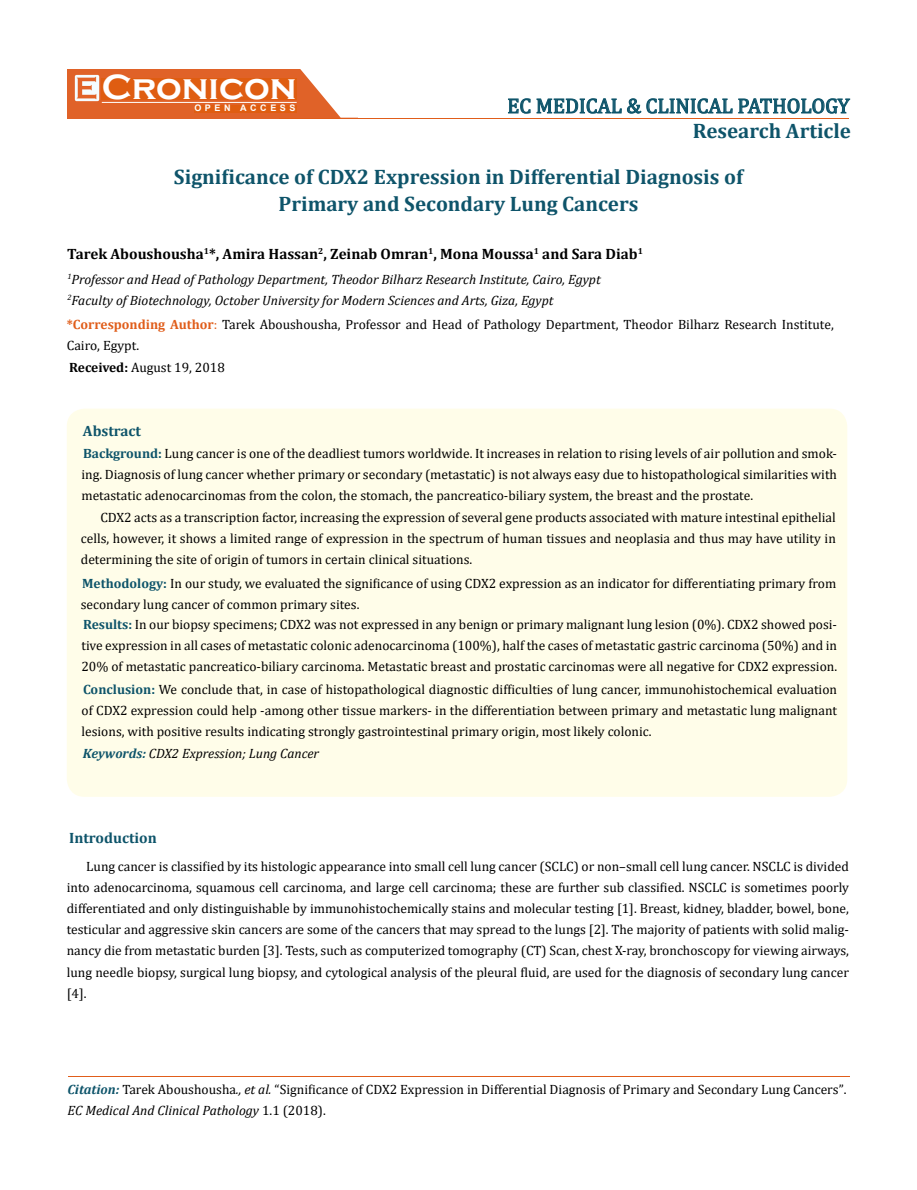
<style>
.page{position:relative;width:917px;height:1190px;background:#fff}
.page>*{position:absolute;margin:0;border:0;box-sizing:border-box;transform-origin:0 0}
.t1{font:700 36px "Copperplate Gothic";color:#fff}
.t2{font:700 21px/27px "Cambria";color:#0e546a;text-align:center}
.t3{font:21px "Cambria";color:#0e546a}
.t4{font:700 15px "Cambria";color:#000}
.t5{font:700 15px "Cambria";color:#0e546a}
.t6{font:13.5px/21px "Cambria";color:#000;text-align:justify}
.t7{font:italic 13.5px/21px "Cambria";color:#000}
.t8{font:700 9px "Arial";letter-spacing:.4em;color:#fff}
.s1{font-weight:700;color:#e05d1a}
.s2{color:#e05d1a}
.s3{font-weight:700}
.s4{font-weight:700;color:#0e546a}
.s5{font-weight:700;font-style:italic;color:#0e546a}
.s6{font-style:italic}
.s7{font-size:13.35px}
</style>
<div class="page">
<div style="left:67px;top:70px;width:290px;height:49px;background:#e06228"></div>
<svg style="left:300px;top:69px;width:58px;height:49px"></svg>
<img style="left:75px;top:75px;width:24px;height:26px">
<div style="left:102px;top:79px;width:195px;height:21px;background:#df5d11"></div>
<div style="left:194px;top:105px;width:103px;height:7px;background:#df5d11"></div>
<svg style="left:508px;top:98px;width:342px;height:16px"></svg>
<hr style="left:102px;top:102px;width:194px;height:1px;background:#fff">
<hr style="left:279px;top:118px;width:569px;height:1px;background:#e05d1a">
<hr style="left:68px;top:1076px;width:781px;height:1px;background:#e05d1a">
<div style="left:67px;top:408px;width:780px;height:388px;background:#fffde9;border-radius:18px"></div>
<h1 class="t1" style="left:102px;top:68px;width:196px">Cronicon</h1>
<p class="t8" style="left:194px;top:102px;width:103px">OPEN ACCESS</p>
<h2 class="t3" style="left:507px;top:93px;width:344px">EC MEDICAL &amp; CLINICAL PATHOLOGY</h2>
<h2 class="t2" style="left:692px;top:116px;width:160px">Research Article</h2>
<h2 class="t2" style="left:174px;top:163px;width:570px">Significance of CDX2 Expression in Differential Diagnosis of<br>Primary and Secondary Lung Cancers</h2>
<p class="t4" style="left:67px;top:243px;width:577px">Tarek Aboushousha<sup>1</sup>*, Amira Hassan<sup>2</sup>, Zeinab Omran<sup>1</sup>, Mona Moussa<sup>1</sup> and Sara Diab<sup>1</sup></p>
<p class="t7" style="left:67px;top:268px;width:535px"><sup>1</sup>Professor and Head of Pathology Department, Theodor Bilharz Research Institute, Cairo, Egypt<br><sup>2</sup>Faculty of Biotechnology, October University for Modern Sciences and Arts, Giza, Egypt</p>
<p class="t6" style="left:67px;top:314px;width:768px"><span class="s1">*Corresponding Author</span><span class="s2">:</span> Tarek Aboushousha, Professor and Head of Pathology Department, Theodor Bilharz Research Institute,<br>Cairo, Egypt.</p>
<p class="t6" style="left:69px;top:356px;width:157px"><span class="s3">Received:</span> August 19, 2018</p>
<p class="t5" style="left:83px;top:421px;width:60px">Abstract</p>
<p class="t6" style="left:81px;top:443px;width:757px"><span class="s4">Background:</span> Lung cancer is one of the deadliest tumors worldwide. It increases in relation to rising levels of air pollution and smok&shy;ing. Diagnosis of lung cancer whether primary or secondary (metastatic) is not always easy due to histopathological similarities with metastatic adenocarcinomas from the colon, the stomach, the pancreatico-biliary system, the breast and the prostate.</p>
<p class="t6" style="left:81px;top:507px;width:756px;text-indent:19px">CDX2 acts as a transcription factor, increasing the expression of several gene products associated with mature intestinal epithelial cells, however, it shows a limited range of expression in the spectrum of human tissues and neoplasia and thus may have utility in determining the site of origin of tumors in certain clinical situations.</p>
<p class="t6" style="left:81px;top:572px;width:758px;text-align:left"><span class="s4">Methodology:</span> In our study, we evaluated the significance of using CDX2 expression as an indicator for differentiating primary from secondary lung cancer of common primary sites.<br><span class="s4">Results:</span> In our biopsy specimens; CDX2 was not expressed in any benign or primary malignant lung lesion (0%). CDX2 showed posi&shy;tive expression in all cases of metastatic colonic adenocarcinoma (100%), half the cases of metastatic gastric carcinoma (50%) and in 20% of metastatic pancreatico-biliary carcinoma. Metastatic breast and prostatic carcinomas were all negative for CDX2 expression.</p>
<p class="t6" style="left:81px;top:679px;width:757px"><span class="s4">Conclusion:</span> We conclude that, in case of histopathological diagnostic difficulties of lung cancer, immunohistochemical evaluation of CDX2 expression could help -among other tissue markers- in the differentiation between primary and metastatic lung malignant lesions, with positive results indicating strongly gastrointestinal primary origin, most likely colonic.</p>
<p class="t7" style="left:83px;top:742px;width:238px"><span class="s4">Keywords:</span> CDX2 Expression; Lung Cancer</p>
<p class="t5" style="left:69px;top:827px;width:89px">Introduction</p>
<p class="t6" style="left:67px;top:856px;width:783px;text-indent:19px">Lung cancer is classified by its histologic appearance into small cell lung cancer (SCLC) or non–small cell lung cancer. NSCLC is divided into adenocarcinoma, squamous cell carcinoma, and large cell carcinoma; these are further sub classified. NSCLC is sometimes poorly differentiated and only distinguishable by immunohistochemically stains and molecular testing [1]. Breast, kidney, bladder, bowel, bone, testicular and aggressive skin cancers are some of the cancers that may spread to the lungs [2]. The majority of patients with solid malig&shy;nancy die from metastatic burden [3]. Tests, such as computerized tomography (CT) Scan, chest X-ray, bronchoscopy for viewing airways, lung needle biopsy, surgical lung biopsy, and cytological analysis of the pleural fluid, are used for the diagnosis of secondary lung cancer [4].</p>
<p class="t6" style="left:67px;top:1078px;width:780px"><span class="s5">Citation:</span> Tarek Aboushousha<span class="s6">., et al.</span> “Significance of CDX2 Expression in Differential Diagnosis of Primary and Secondary Lung Cancers”<span class="s7">.<br></span><span class="s6">EC Medical And Clinical Pathology</span> 1.1 (2018).</p>
</div>
